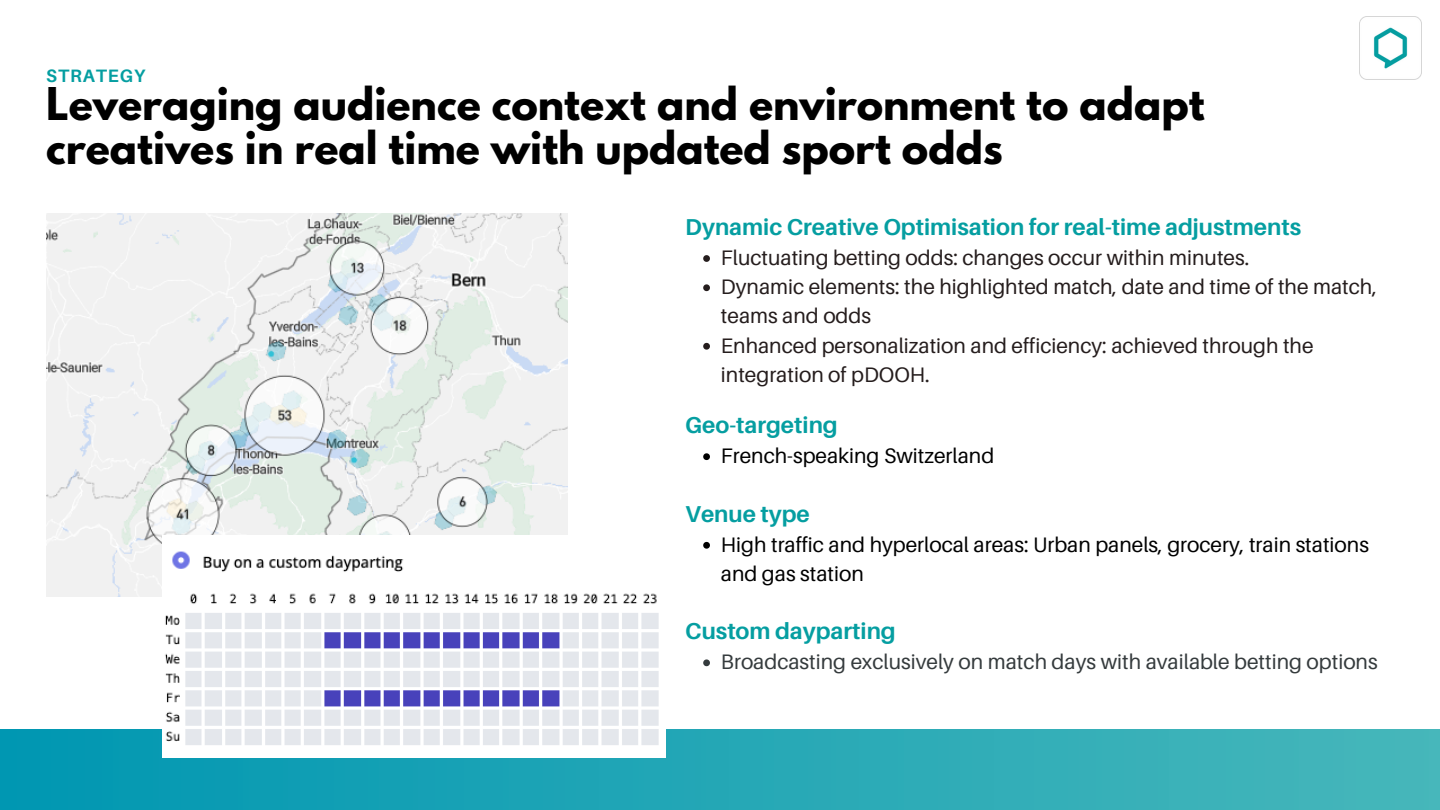
<style>
.page{position:relative;width:1440px;height:810px;background:#fff}
.page>*{position:absolute;margin:0;border:0;box-sizing:border-box;transform-origin:0 0}
.t1{font:700 40px/43.5px "League Spartan";color:#000}
.t2{font:700 23px "Aileron";color:#059ea1}
.t3{font:21px/29.2px "Aileron";color:#251d1d}
.t4{font:21px/29.2px "Aileron";color:#000}
.t5{font:21px "Aileron";color:#353b3d}
.t6{font:700 18px "Aileron";letter-spacing:.05em;color:#059ea1}
</style>
<div class="page">
<div style="left:0;top:729px;width:1440px;height:81px;background:linear-gradient(to right,#079ab4,#46b7ba)"></div>
<img style="left:1359px;top:16px;width:63px;height:63px">
<img style="left:46px;top:214px;width:521px;height:382px">
<img style="left:162px;top:536px;width:504px;height:221px">
<svg style="left:703px;top:659px;width:7px;height:7px"></svg>
<svg style="left:703px;top:453px;width:7px;height:7px"></svg>
<svg style="left:703px;top:255px;width:7px;height:7px"></svg>
<svg style="left:703px;top:284px;width:7px;height:7px"></svg>
<svg style="left:703px;top:343px;width:7px;height:7px"></svg>
<svg style="left:703px;top:542px;width:7px;height:7px"></svg>
<h2 class="t6" style="left:46px;top:65px;width:101px">STRATEGY</h2>
<p class="t1" style="left:46px;top:88px;width:1160px">Leveraging audience context and environment to adapt creatives in real time with updated sport odds</p>
<p class="t2" style="left:685px;top:213px;width:617px">Dynamic Creative Optimisation for real-time adjustments</p>
<h2 class="t3" style="left:721px;top:243px;width:530px">Fluctuating betting odds: changes occur within minutes.</h2>
<p class="t3" style="left:721px;top:272px;width:658px">Dynamic elements: the highlighted match, date and time of the match, teams and odds</p>
<p class="t3" style="left:721px;top:330px;width:594px">Enhanced personalization and efficiency: achieved through the integration of pDOOH.</p>
<p class="t2" style="left:685px;top:411px;width:154px">Geo-targeting</p>
<h2 class="t4" style="left:721px;top:441px;width:275px">French-speaking Switzerland</h2>
<h2 class="t2" style="left:685px;top:499px;width:126px">Venue type</h2>
<p class="t4" style="left:721px;top:529px;width:650px">High traffic and hyperlocal areas: Urban panels, grocery, train stations and gas station</p>
<p class="t2" style="left:685px;top:617px;width:212px">Custom dayparting</p>
<p class="t5" style="left:721px;top:649px;width:658px">Broadcasting exclusively on match days with available betting options</p>
</div>
